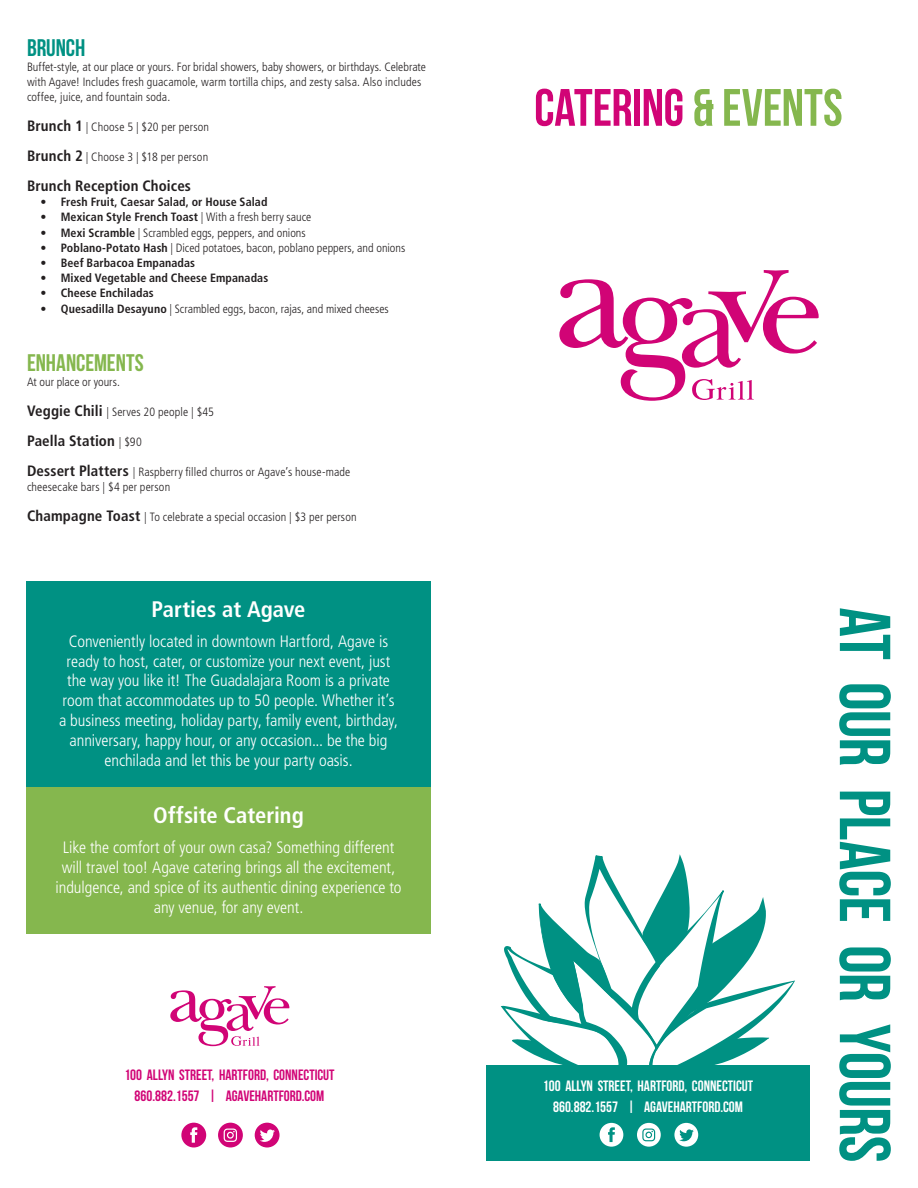
<style>
.page{position:relative;width:918px;height:1188px;background:#fff}
.page>*{position:absolute;margin:0;border:0;box-sizing:border-box;transform-origin:0 0}
.t1{font:700 72px "Bebas Neue";letter-spacing:-.01em;color:#009183}
.t2{font:700 52.5px "Bebas Neue";letter-spacing:-.005em;color:#d10476}
.t3{font:700 24px "Bebas Neue";letter-spacing:-.005em;color:#85b74e}
.t4{font:700 24px "Bebas Neue";letter-spacing:-.005em;color:#009183}
.t5{font:700 condensed 22.5px "Frutiger LT Std";letter-spacing:-.005em;color:#fff}
.t6{font:300 condensed 16.5px/19.8px "Frutiger LT Std";letter-spacing:-.005em;color:#fff;text-align:center}
.t7{font:700 15px "Bebas Neue";color:#fff}
.t8{font:700 15px "Bebas Neue";color:#d10476}
.t9{font:700 condensed 15px "Frutiger LT Std";letter-spacing:.005em;color:#231f20}
.t10{font:300 condensed 12px/15.1px "Frutiger LT Std";letter-spacing:.005em;color:#231f20}
.t11{font:700 condensed 12px "Frutiger LT Std";letter-spacing:.005em;color:#231f20}
.s1{font-weight:700;font-size:15px}
.s2{font-weight:300}
.s3{font-weight:700}
.s4{font-weight:300;font-size:12px}
.s5{color:#85b74e}
</style>
<div class="page">
<svg style="left:501px;top:854px;width:294px;height:212px"></svg>
<div style="left:486px;top:1066px;width:324px;height:95px;background:#009183"></div>
<svg style="left:600px;top:1123px;width:23px;height:24px"></svg>
<svg style="left:637px;top:1123px;width:24px;height:24px"></svg>
<svg style="left:674px;top:1123px;width:24px;height:24px"></svg>
<svg style="left:170px;top:986px;width:119px;height:60px"></svg>
<svg style="left:181px;top:1123px;width:25px;height:25px"></svg>
<svg style="left:218px;top:1123px;width:25px;height:25px"></svg>
<svg style="left:255px;top:1123px;width:25px;height:24px"></svg>
<div style="left:26px;top:581px;width:405px;height:208px;background:#009183"></div>
<div style="left:26px;top:787px;width:405px;height:146px;background:#85b74e"></div>
<svg style="left:559px;top:270px;width:260px;height:131px"></svg>
<p class="t4" style="left:27px;top:34px;width:60px">BRUNCH</p>
<p class="t10" style="left:27px;top:59px;width:401px">Buffet-style, at our place or yours. For bridal showers, baby showers, or birthdays. Celebrate with Agave! Includes fresh guacamole, warm tortilla chips, and zesty salsa. Also includes coffee, juice, and fountain soda.</p>
<p class="t10" style="left:27px;top:120px;width:184px"><span class="s1">Brunch 1</span> | Choose 5 | $20 per person</p>
<p class="t10" style="left:27px;top:150px;width:183px"><span class="s1">Brunch 2</span> | Choose 3 | $18 per person</p>
<p class="t9" style="left:27px;top:177px;width:166px">Brunch Reception Choices</p>
<p class="t11" style="left:40px;top:195px;width:228px">• Fresh Fruit, Caesar Salad, or House Salad</p>
<p class="t11" style="left:40px;top:210px;width:272px">• Mexican Style French Toast <span class="s2">| With a fresh berry sauce</span></p>
<p class="t10" style="left:40px;top:225px;width:267px"><span class="s3">• Mexi Scramble</span> | Scrambled eggs, peppers, and onions</p>
<p class="t10" style="left:40px;top:240px;width:366px"><span class="s3">• Poblano-Potato Hash</span> | Diced potatoes, bacon, poblano peppers, and onions</p>
<p class="t11" style="left:40px;top:256px;width:156px">• Beef Barbacoa Empanadas</p>
<p class="t11" style="left:40px;top:271px;width:229px">• Mixed Vegetable and Cheese Empanadas</p>
<p class="t11" style="left:40px;top:286px;width:115px">• Cheese Enchiladas</p>
<p class="t10" style="left:40px;top:301px;width:350px"><span class="s3">• Quesadilla Desayuno</span> | Scrambled eggs, bacon, rajas, and mixed cheeses</p>
<p class="t3" style="left:27px;top:349px;width:118px">ENHANCEMENTS</p>
<p class="t10" style="left:27px;top:374px;width:94px">At our place or yours.</p>
<p class="t10" style="left:27px;top:404px;width:189px"><span class="s1">Veggie Chili</span> | Serves 20 people | $45</p>
<p class="t9" style="left:27px;top:432px;width:116px">Paella Station <span class="s4">| $90</span></p>
<p class="t10" style="left:27px;top:464px;width:325px"><span class="s1">Dessert Platters</span> | Raspberry filled churros or Agave’s house-made cheesecake bars | $4 per person</p>
<p class="t10" style="left:27px;top:510px;width:331px"><span class="s1">Champagne Toast</span> | To celebrate a special occasion | $3 per person</p>
<p class="t5" style="left:152px;top:596px;width:156px">Parties at Agave</p>
<p class="t6" style="left:59px;top:632px;width:341px">Conveniently located in downtown Hartford, Agave is ready to host, cater, or customize your next event, just the way you like it! The Guadalajara Room is a private room that accommodates up to 50 people. Whether it’s a business meeting, holiday party, family event, birthday, anniversary, happy hour, or any occasion... be the big enchilada and let this be your party oasis.</p>
<p class="t5" style="left:153px;top:802px;width:152px">Offsite Catering</p>
<p class="t6" style="left:55px;top:838px;width:348px">Like the comfort of your own casa? Something different will travel too! Agave catering brings all the excitement, indulgence, and spice of its authentic dining experience to any venue, for any event.</p>
<p class="t8" style="left:124px;top:1067px;width:212px">100 ALLYN STREET, HARTFORD, CONNECTICUT</p>
<p class="t8" style="left:135px;top:1088px;width:191px">860.882.1557 | AGAVEHARTFORD.COM</p>
<p class="t2" style="left:534px;top:79px;width:310px">CATERING <span class="s5">&amp; EVENTS</span></p>
<p class="t7" style="left:543px;top:1077px;width:212px">100 ALLYN STREET, HARTFORD, CONNECTICUT</p>
<p class="t7" style="left:553px;top:1098px;width:191px">860.882.1557 | AGAVEHARTFORD.COM</p>
<p class="t1" style="left:904px;top:608px;width:556px;rotate:90deg">AT OUR PLACE OR YOURS</p>
</div>
